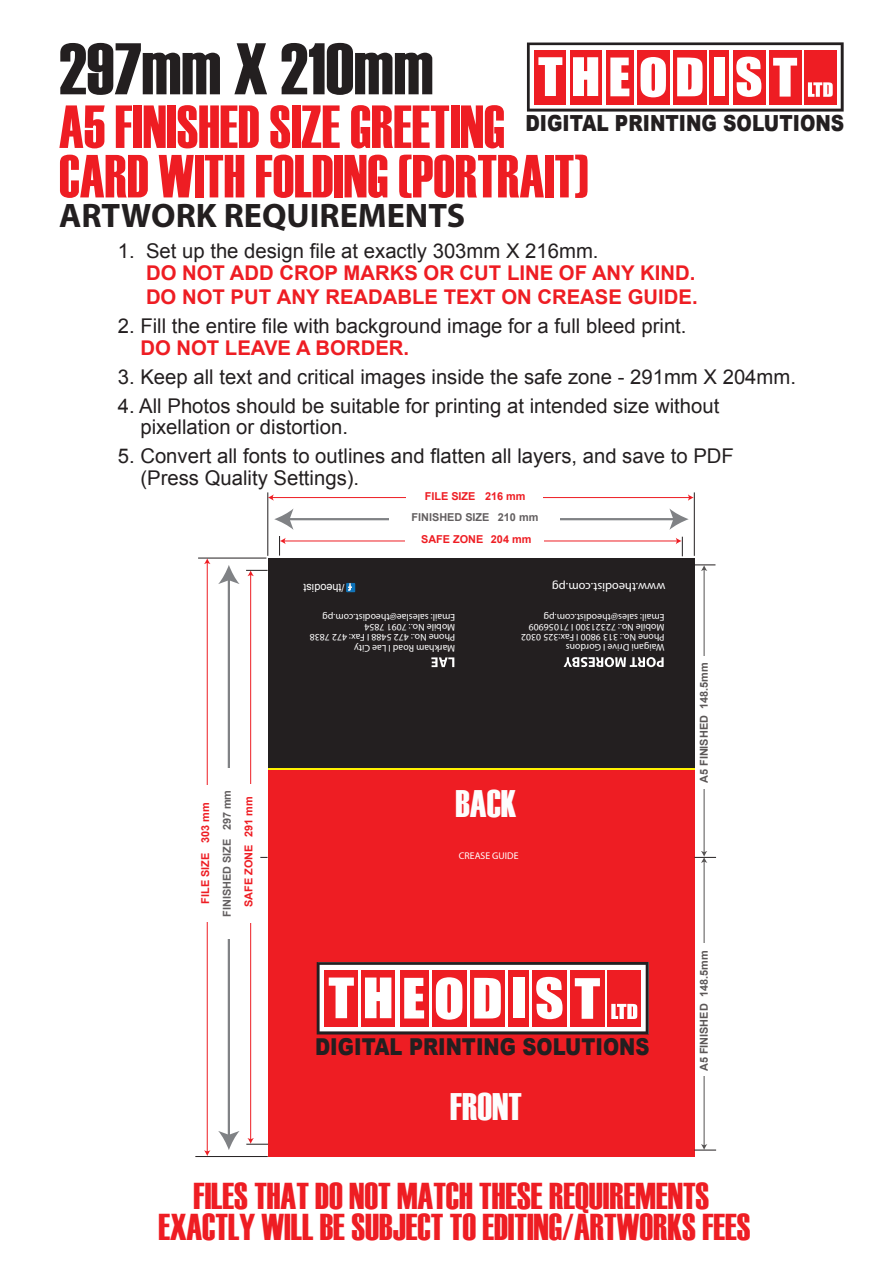
<style>
.page{position:relative;width:893px;height:1263px;background:#fff}
.page>*{position:absolute;margin:0;border:0;box-sizing:border-box;transform-origin:0 0}
.t1{font:72.9px "Haettenschweiler";color:#231f20}
.t2{font:60.75px/49.5px "Haettenschweiler";color:#ee1d23;scale:.93 1}
.t3{font:38.25px "Haettenschweiler";color:#fdfdfd}
.t4{font:37.35px/30.9px "Haettenschweiler";color:#ee1d23;text-align:center;scale:.96 1}
.t5{font:700 34.05px "Myriad Pro";color:#231f20}
.t6{font:900 23.25px "Arial";color:#231f20;scale:.84 1}
.t7{font:900 22.2px "Arial";color:#231f20;scale:.84 1}
.t8{font:20.25px/21.8px "Arial";color:#231f20}
.t9{font:700 20.25px/24.3px "Arial";color:#ee1d23}
.t10{font:12.3px "Myriad";color:#fff}
.t11{font:11.1px "Arial";color:#fff}
.t12{font:700 10.95px "Arial";color:#ee1d23}
.t13{font:700 10.95px "Arial";color:#635f60}
.t14{font:700 10.95px "Arial";color:#5b5757}
.t15{font:9.9px/10.2px "Myriad";color:#fff}
.t16{font:9.75px "Myriad Pro";color:#fff}
</style>
<div class="page">
<svg style="left:527px;top:42px;width:317px;height:70px"></svg>
<div style="left:714px;top:57px;width:11px;height:39px;background:#fff"></div>
<div style="left:268px;top:558px;width:426px;height:598px;background:#ee1d23"></div>
<div style="left:268px;top:559px;width:426px;height:209px;background:#231f20"></div>
<hr style="left:268px;top:768px;width:426px;height:2px;background:#fff101">
<hr style="left:228px;top:578px;width:2px;height:558px;background:#808285">
<svg style="left:218px;top:1131px;width:22px;height:19px"></svg>
<svg style="left:218px;top:565px;width:22px;height:19px"></svg>
<hr style="left:207px;top:562px;width:1px;height:590px;background:#ee1d23">
<svg style="left:204px;top:1150px;width:6px;height:6px"></svg>
<svg style="left:204px;top:559px;width:6px;height:5px"></svg>
<hr style="left:250px;top:574px;width:1px;height:566px;background:#ee1d23">
<hr style="left:198px;top:558px;width:68px;height:1px;background:#231f20">
<svg style="left:246px;top:570px;width:22px;height:6px"></svg>
<svg style="left:246px;top:1138px;width:22px;height:7px"></svg>
<hr style="left:195px;top:1156px;width:73px;height:1px;background:#231f20">
<hr style="left:694px;top:492px;width:1px;height:64px;background:#231f20">
<hr style="left:268px;top:492px;width:1px;height:64px;background:#231f20">
<div style="left:244px;top:785px;width:12px;height:138px;background:#fff"></div>
<div style="left:221px;top:768px;width:12px;height:171px;background:#fff"></div>
<div style="left:202px;top:785px;width:11px;height:137px;background:#fff"></div>
<hr style="left:288px;top:518px;width:387px;height:2px;background:#808285">
<svg style="left:274px;top:509px;width:19px;height:21px"></svg>
<svg style="left:669px;top:508px;width:20px;height:22px"></svg>
<hr style="left:272px;top:497px;width:418px;height:1px;background:#ee1d23">
<svg style="left:268px;top:494px;width:6px;height:7px"></svg>
<svg style="left:688px;top:494px;width:6px;height:7px"></svg>
<hr style="left:284px;top:541px;width:393px;height:1px;background:#ee1d23">
<svg style="left:279px;top:536px;width:7px;height:20px"></svg>
<svg style="left:676px;top:537px;width:7px;height:19px"></svg>
<hr style="left:704px;top:861px;width:1px;height:285px;background:#555353">
<svg style="left:694px;top:1144px;width:22px;height:7px"></svg>
<div style="left:406px;top:535px;width:138px;height:11px;background:#fff"></div>
<div style="left:389px;top:511px;width:171px;height:12px;background:#fff"></div>
<div style="left:406px;top:492px;width:137px;height:12px;background:#fff"></div>
<svg style="left:317px;top:962px;width:332px;height:72px"></svg>
<div style="left:513px;top:977px;width:11px;height:41px;background:#fff"></div>
<svg style="left:431px;top:657px;width:23px;height:10px"></svg>
<svg style="left:564px;top:657px;width:100px;height:10px"></svg>
<svg style="left:347px;top:583px;width:8px;height:9px"></svg>
<hr style="left:702px;top:943px;width:4px;height:133px;background:#fff">
<hr style="left:704px;top:569px;width:1px;height:284px;background:#555353">
<svg style="left:694px;top:851px;width:22px;height:12px"></svg>
<svg style="left:694px;top:565px;width:21px;height:6px"></svg>
<hr style="left:702px;top:657px;width:4px;height:132px;background:#fff">
<h1 class="t1" style="left:59px;top:27px;width:376px">297mm X 210mm</h1>
<h2 class="t2" style="left:59px;top:99px;width:570px">A5 FINISHED SIZE GREETING<br>CARD WITH FOLDING (PORTRAIT)</h2>
<p class="t7" style="left:525px;top:107px;width:381px">DIGITAL PRINTING SOLUTIONS</p>
<h3 class="t5" style="left:59px;top:194px;width:408px">ARTWORK REQUIREMENTS</h3>
<p class="t8" style="left:118px;top:240px;width:482px">1. Set up the design file at exactly 303mm X 216mm.</p>
<p class="t9" style="left:146px;top:261px;width:553px">DO NOT ADD CROP MARKS OR CUT LINE OF ANY KIND.<br>DO NOT PUT ANY READABLE TEXT ON CREASE GUIDE.</p>
<p class="t8" style="left:118px;top:316px;width:570px">2. Fill the entire file with background image for a full bleed print.</p>
<p class="t9" style="left:140px;top:336px;width:270px">DO NOT LEAVE A BORDER.</p>
<p class="t8" style="left:118px;top:366px;width:680px">3. Keep all text and critical images inside the safe zone - 291mm X 204mm.</p>
<p class="t8" style="left:140px;top:395px;width:580px;text-indent:-23px">4. All Photos should be suitable for printing at intended size without pixellation or distortion.</p>
<p class="t8" style="left:140px;top:445px;width:595px;text-indent:-23px">5. Convert all fonts to outlines and flatten all layers, and save to PDF (Press Quality Settings).</p>
<p class="t12" style="left:425px;top:488px;width:102px">FILE SIZE 216 mm</p>
<p class="t13" style="left:411px;top:510px;width:128px">FINISHED SIZE 210 mm</p>
<p class="t12" style="left:421px;top:532px;width:112px">SAFE ZONE 204 mm</p>
<p class="t11" style="left:344px;top:595px;width:42px;rotate:-180deg">/theodist</p>
<p class="t10" style="left:665px;top:595px;width:115px;rotate:-180deg">www.theodis c.t om.pg</p>
<p class="t12" style="left:198px;top:903px;width:102px;rotate:-90deg">FILE SIZE 303 mm</p>
<p class="t13" style="left:220px;top:917px;width:128px;rotate:-90deg">FINISHED SIZE 297 mm</p>
<p class="t12" style="left:241px;top:907px;width:112px;rotate:-90deg">SAFE ZONE 291 mm</p>
<p class="t15" style="left:455px;top:653px;width:147px;rotate:-180deg">M kra ham Road I Lae yt iC<br>Phone No.: 472 5488 I Fax: 472 7838<br>Mobile No.: 7091 7854<br>Email: saleslae@theodis c.t om.pg</p>
<p class="t15" style="left:665px;top:653px;width:145px;rotate:-180deg">Waigani D vir e I G ro dons<br>Phone No.: 313 9800 I Fax:325 0302<br>Mobile No.: 72321300 I 71056909<br>Email: sales@theodis c.t om.pg</p>
<h3 class="t3" style="left:455px;top:782px;width:63px">BACK</h3>
<p class="t16" style="left:459px;top:850px;width:61px">CREASE GUIDE</p>
<p class="t14" style="left:697px;top:783px;width:122px;rotate:-90deg">A5 FINISHED 148.5mm</p>
<p class="t6" style="left:315px;top:1030px;width:399px">DIGITAL PRINTING SOLUTIONS</p>
<h3 class="t3" style="left:450px;top:1085px;width:73px">FRONT</h3>
<p class="t14" style="left:697px;top:1071px;width:122px;rotate:-90deg">A5 FINISHED 148.5mm</p>
<h3 class="t4" style="left:158px;top:1179px;width:618px">FILES THAT DO NOT MATCH THESE REQUIREMENTS<br>EXACTLY WILL BE SUBJECT TO EDITING/ARTWORKS FEES</h3>
</div>
